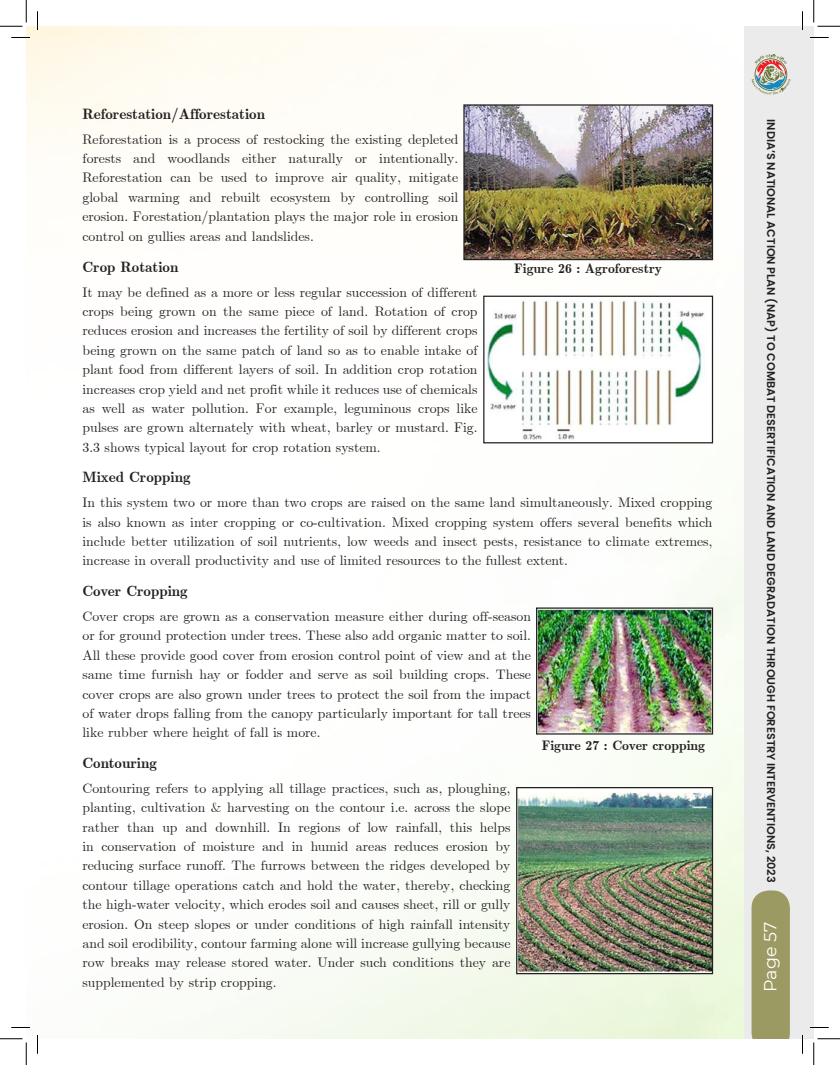
<style>
.page{position:relative;width:840px;height:1065px;background:#fff}
.page>*{position:absolute;margin:0;border:0;box-sizing:border-box;transform-origin:0 0}
.t1{font:17.5px "Montserrat";letter-spacing:-.005em;color:#fff}
.t2{font:700 15px "Euclid";color:#231f20}
.t3{font:13.75px/19.4px "Euclid";color:#231f20;text-align:justify}
.t4{font:700 13.75px "Euclid";color:#231f20}
.t5{font:600 11.25px "Poppins";color:#231f20}
</style>
<div class="page">
<div style="left:744px;top:26px;width:70px;height:1013px;background:#ebebeb"></div>
<svg style="left:751px;top:54px;width:40px;height:41px"></svg>
<div style="left:752px;top:890px;width:38px;height:149px;background:#9b9a63"></div>
<img style="left:485px;top:298px;width:221px;height:143px">
<div style="left:483px;top:296px;width:230px;height:147px;border:1px solid #231f20"></div>
<img style="left:518px;top:789px;width:193px;height:183px">
<div style="left:516px;top:787px;width:197px;height:187px;border:1px solid #231f20"></div>
<img style="left:538px;top:609px;width:173px;height:124px">
<div style="left:536px;top:607px;width:177px;height:128px;border:1px solid #231f20"></div>
<img style="left:465px;top:106px;width:246px;height:152px">
<div style="left:463px;top:104px;width:250px;height:156px;border:1px solid #231f20"></div>
<svg style="left:11px;top:37px;width:19px;height:1px"></svg>
<svg style="left:810px;top:37px;width:19px;height:1px"></svg>
<svg style="left:11px;top:1027px;width:19px;height:1px"></svg>
<svg style="left:810px;top:1027px;width:19px;height:1px"></svg>
<svg style="left:37px;top:11px;width:1px;height:19px"></svg>
<svg style="left:37px;top:1035px;width:1px;height:19px"></svg>
<svg style="left:802px;top:11px;width:1px;height:19px"></svg>
<svg style="left:802px;top:1035px;width:1px;height:19px"></svg>
<svg style="left:0;top:0;width:27px;height:27px"></svg>
<svg style="left:0;top:1039px;width:27px;height:26px"></svg>
<svg style="left:814px;top:0;width:26px;height:27px"></svg>
<svg style="left:814px;top:1039px;width:26px;height:26px"></svg>
<p class="t2" style="left:82px;top:105px;width:184px">Reforestation/Afforestation</p>
<p class="t3" style="left:82px;top:129px;width:377px">Reforestation is a process of restocking the existing depleted forests and woodlands either naturally or intentionally.<br>Reforestation can be used to improve air quality, mitigate global warming and rebuilt ecosystem by controlling soil erosion. Forestation/plantation plays the major role in erosion control on gullies areas and landslides.</p>
<p class="t2" style="left:82px;top:258px;width:97px">Crop Rotation</p>
<p class="t3" style="left:82px;top:283px;width:397px">It may be defined as a more or less regular succession of different crops being grown on the same piece of land. Rotation of crop reduces erosion and increases the fertility of soil by different crops being grown on the same patch of land so as to enable intake of plant food from different layers of soil. In addition crop rotation increases crop yield and net profit while it reduces use of chemicals as well as water pollution. For example, leguminous crops like pulses are grown alternately with wheat, barley or mustard. Fig.<br>3.3 shows typical layout for crop rotation system.</p>
<p class="t2" style="left:82px;top:469px;width:110px">Mixed Cropping</p>
<p class="t3" style="left:82px;top:493px;width:631px">In this system two or more than two crops are raised on the same land simultaneously. Mixed cropping is also known as inter cropping or co-cultivation. Mixed cropping system offers several benefits which include better utilization of soil nutrients, low weeds and insect pests, resistance to climate extremes, increase in overall productivity and use of limited resources to the fullest extent.</p>
<p class="t2" style="left:82px;top:582px;width:107px">Cover Cropping</p>
<p class="t3" style="left:82px;top:607px;width:450px">Cover crops are grown as a conservation measure either during off-season or for ground protection under trees. These also add organic matter to soil.<br>All these provide good cover from erosion control point of view and at the same time furnish hay or fodder and serve as soil building crops. These cover crops are also grown under trees to protect the soil from the impact of water drops falling from the canopy particularly important for tall trees like rubber where height of fall is more.</p>
<p class="t2" style="left:82px;top:754px;width:76px">Contouring</p>
<p class="t3" style="left:82px;top:779px;width:430px">Contouring refers to applying all tillage practices, such as, ploughing, planting, cultivation &amp; harvesting on the contour i.e. across the slope rather than up and downhill. In regions of low rainfall, this helps in conservation of moisture and in humid areas reduces erosion by reducing surface runoff. The furrows between the ridges developed by contour tillage operations catch and hold the water, thereby, checking the high-water velocity, which erodes soil and causes sheet, rill or gully erosion. On steep slopes or under conditions of high rainfall intensity and soil erodibility, contour farming alone will increase gullying because row breaks may release stored water. Under such conditions they are supplemented by strip cropping.</p>
<p class="t4" style="left:514px;top:260px;width:149px">Figure 26 : Agroforestry</p>
<p class="t4" style="left:542px;top:737px;width:165px">Figure 27 : Cover cropping</p>
<p class="t5" style="left:778px;top:119px;width:765px;rotate:90deg">INDIA’S NATIONAL ACTION PLAN (NAP) TO COMBAT DESERTIFICATION AND LAND DEGRADATION THROUGH FORESTRY INTERVENTIONS, 2023</p>
<p class="t1" style="left:758px;top:992px;width:71px;rotate:-90deg">Page 57</p>
</div>
